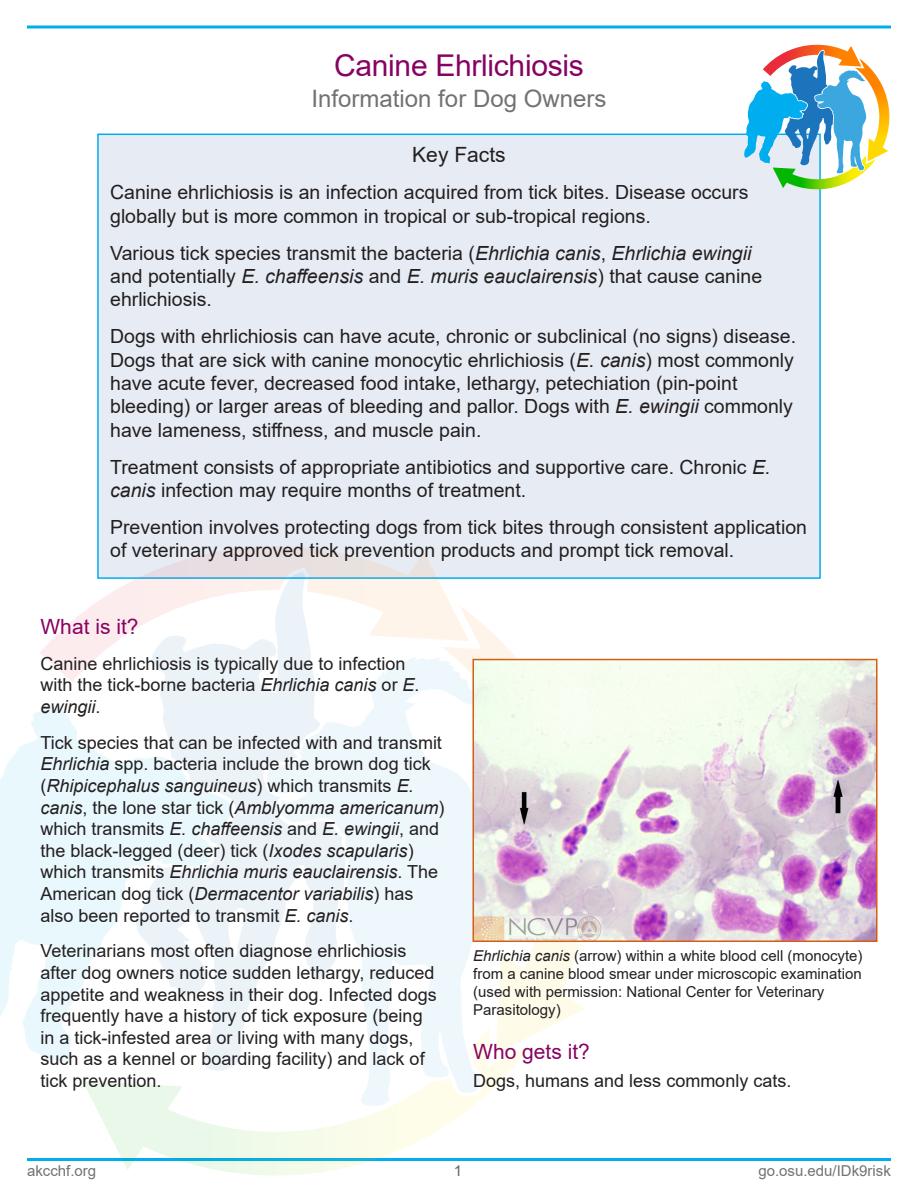
<style>
.page{position:relative;width:918px;height:1188px;background:#fff}
.page>*{position:absolute;margin:0;border:0;box-sizing:border-box;transform-origin:0 0}
.t1{font:30px "Arial";letter-spacing:-.01em;color:#870363}
.t2{font:24px "Arial";color:#717271}
.t3{font:21px "Arial";color:#870363}
.t4{font:21px "Arial";color:#231f20}
.t5{font:19.5px/23.4px "Arial";color:#231f20}
.Normal__Web{font:18px/21.6px "Arial";color:#231f20}
.Normal__Web-2{font:15px/18px "Arial";color:#231f20}
.t6{font:15px "Arial";color:#717271}
.t7{font:15px "Arial";color:#636366}
.s1{font-style:italic}
</style>
<div class="page">
<hr style="left:27px;top:26px;width:864px;height:2px;background:#00aeef">
<hr style="left:27px;top:1158px;width:864px;height:3px;background:#00aeef">
<div style="left:97px;top:134px;width:724px;height:445px;background:#e7ecf4;border:2px solid #00aeef"></div>
<svg style="left:40px;top:546px;width:429px;height:136px"></svg>
<svg style="left:442px;top:605px;width:150px;height:431px"></svg>
<svg style="left:83px;top:1027px;width:448px;height:149px"></svg>
<svg style="left:136px;top:572px;width:210px;height:499px;fill:#ebf3f9"></svg>
<svg style="left:264px;top:657px;width:226px;height:449px;fill:#eef7fc"></svg>
<svg style="left:0;top:705px;width:234px;height:359px;fill:#ebf8fd"></svg>
<img style="left:475px;top:662px;width:400px;height:277px">
<div style="left:472px;top:659px;width:406px;height:283px;border:2px solid #d75d14"></div>
<svg style="left:744px;top:45px;width:146px;height:145px"></svg>
<p class="t1" style="left:334px;top:45px;width:251px">Canine Ehrlichiosis</p>
<p class="t2" style="left:312px;top:83px;width:296px">Information for Dog Owners</p>
<p class="t4" style="left:412px;top:141px;width:95px">Key Facts</p>
<p class="t5" style="left:110px;top:181px;width:640px">Canine ehrlichiosis is an infection acquired from tick bites. Disease occurs globally but is more common in tropical or sub-tropical regions.</p>
<p class="t5" style="left:110px;top:241px;width:654px">Various tick species transmit the bacteria (<span class="s1">Ehrlichia canis</span>, <span class="s1">Ehrlichia ewingii </span>and potentially <span class="s1">E. chaffeensis</span> and <span class="s1">E. muris eauclairensis</span>) that cause canine ehrlichiosis.</p>
<p class="t5" style="left:110px;top:325px;width:687px">Dogs with ehrlichiosis can have acute, chronic or subclinical (no signs) disease.<br>Dogs that are sick with canine monocytic ehrlichiosis (<span class="s1">E. canis</span>) most commonly have acute fever, decreased food intake, lethargy, petechiation (pin-point bleeding) or larger areas of bleeding and pallor. Dogs with <span class="s1">E. ewingii</span> commonly have lameness, stiffness, and muscle pain.</p>
<p class="t5" style="left:110px;top:455px;width:662px">Treatment consists of appropriate antibiotics and supportive care. Chronic <span class="s1">E. canis</span> infection may require months of treatment.</p>
<p class="t5" style="left:110px;top:515px;width:698px">Prevention involves protecting dogs from tick bites through consistent application of veterinary approved tick prevention products and prompt tick removal.</p>
<p class="t3" style="left:40px;top:612px;width:100px">What is it?</p>
<p class="Normal__Web" style="left:40px;top:652px;width:381px">Canine ehrlichiosis is typically due to infection with the tick-borne bacteria <span class="s1">Ehrlichia canis</span> or <span class="s1">E. ewingii</span>.</p>
<p class="Normal__Web" style="left:40px;top:732px;width:406px">Tick species that can be infected with and transmit <span class="s1">Ehrlichia</span> spp. bacteria include the brown dog tick (<span class="s1">Rhipicephalus sanguineus</span>) which transmits <span class="s1">E. canis</span>, the lone star tick (<span class="s1">Amblyomma americanum</span>) which transmits <span class="s1">E. chaffeensis</span> and <span class="s1">E. ewingii</span>, and the black-legged (deer) tick (<span class="s1">Ixodes scapularis</span>) which transmits <span class="s1">Ehrlichia muris eauclairensis</span>. The American dog tick (<span class="s1">Dermacentor variabilis</span>) has also been reported to transmit <span class="s1">E. canis</span>.</p>
<p class="Normal__Web" style="left:40px;top:940px;width:398px">Veterinarians most often diagnose ehrlichiosis after dog owners notice sudden lethargy, reduced appetite and weakness in their dog. Infected dogs frequently have a history of tick exposure (being in a tick-infested area or living with many dogs, such as a kennel or boarding facility) and lack of tick prevention.</p>
<p class="Normal__Web-2" style="left:473px;top:947px;width:391px"><span class="s1">Ehrlichia canis</span> (arrow) within a white blood cell (monocyte) from a canine blood smear under microscopic examination (used with permission: National Center for Veterinary Parasitology)</p>
<p class="t3" style="left:473px;top:1037px;width:118px">Who gets it?</p>
<p class="Normal__Web" style="left:473px;top:1070px;width:320px">Dogs, humans and less commonly cats.</p>
<p class="t6" style="left:27px;top:1161px;width:71px">akcchf.org</p>
<p class="t7" style="left:454px;top:1161px;width:10px">1</p>
<p class="t6" style="left:758px;top:1161px;width:134px">go.osu.edu/IDk9risk</p>
</div>
